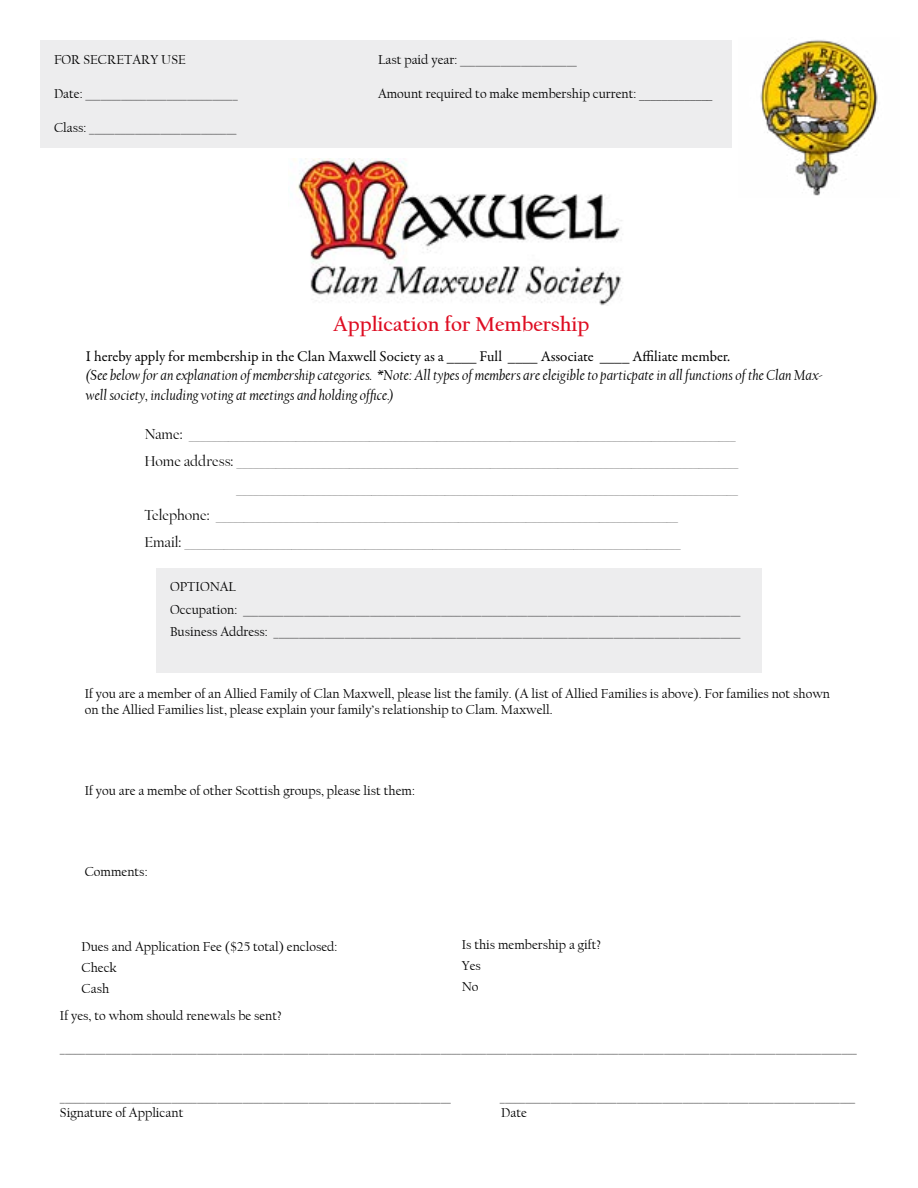
<style>
.page{position:relative;width:918px;height:1188px;background:#fff}
.page>*{position:absolute;margin:0;border:0;box-sizing:border-box;transform-origin:0 0}
.t1{font:700 21px "Californian FB";color:#de0d22}
.t2{font:15px "Californian Display";color:#000}
.t3{font:italic 15px/19.5px "Californian FB";color:#000}
.t4{font:15px "Garamond Premr Pro";color:#000}
.t5{font:13.5px/21px "Californian FB";color:#000}
.s1{font-size:15px}
</style>
<div class="page">
<img style="left:760px;top:40px;width:118px;height:156px">
<div style="left:40px;top:40px;width:692px;height:108px;background:#ededee"></div>
<img style="left:294px;top:159px;width:328px;height:147px">
<div style="left:157px;top:568px;width:605px;height:104px;background:#ededee"></div>
<p class="t5" style="left:54px;top:49px;width:133px">FOR SECRETARY USE</p>
<p class="t5" style="left:378px;top:49px;width:200px">Last paid year: _______________________</p>
<p class="t5" style="left:54px;top:84px;width:185px">Date: ______________________________</p>
<p class="t5" style="left:378px;top:84px;width:336px">Amount required to make membership current: <span class="s1">_____________</span></p>
<p class="t5" style="left:54px;top:118px;width:184px">Class: _____________________________</p>
<h1 class="t1" style="left:333px;top:312px;width:258px">Application for Membership</h1>
<p class="t4" style="left:86px;top:347px;width:646px">I hereby apply for membership in the Clan Maxwell Society as a ____ Full ____ Associate ____ Affiliate member.</p>
<p class="t3" style="left:86px;top:366px;width:739px">(See below for an explanation of membership categories. *Note: All types of members are eleigible to particpate in all functions of the Clan Max&shy;well society, including voting at meetings and holding office.)</p>
<p class="t2" style="left:144px;top:426px;width:593px">Name: _________________________________________________________________________________________________</p>
<p class="t2" style="left:144px;top:453px;width:595px">Home address: _________________________________________________________________________________________</p>
<p class="t2" style="left:236px;top:480px;width:503px">_________________________________________________________________________________________</p>
<p class="t2" style="left:144px;top:507px;width:535px">Telephone: __________________________________________________________________________________</p>
<p class="t2" style="left:144px;top:534px;width:538px">Email: ________________________________________________________________________________________</p>
<p class="t5" style="left:170px;top:576px;width:572px;line-height:22.5px">OPTIONAL<br>Occupation: __________________________________________________________________________________________________<br>Business Address: ____________________________________________________________________________________________</p>
<p class="t5" style="left:85px;top:685px;width:747px;line-height:16.2px">If you are a member of an Allied Family of Clan Maxwell, please list the family. (A list of Allied Families is above). For families not shown on the Allied Families list, please explain your family’s relationship to Clam. Maxwell.</p>
<p class="t5" style="left:85px;top:780px;width:332px">If you are a membe of other Scottish groups, please list them:</p>
<p class="t5" style="left:85px;top:861px;width:64px">Comments:</p>
<p class="t5" style="left:81px;top:936px;width:257px">Dues and Application Fee ($25 total) enclosed:<br>Check<br>Cash</p>
<p class="t5" style="left:462px;top:934px;width:141px">Is this membership a gift?<br>Yes<br>No</p>
<p class="t5" style="left:60px;top:1005px;width:223px">If yes, to whom should renewals be sent?</p>
<p class="t5" style="left:60px;top:1037px;width:798px">_____________________________________________________________________________________________________________________________________________________________</p>
<p class="t5" style="left:60px;top:1086px;width:392px">_____________________________________________________________________________</p>
<p class="t5" style="left:500px;top:1086px;width:357px">______________________________________________________________________</p>
<p class="t5" style="left:60px;top:1102px;width:125px">Signature of Applicant</p>
<p class="t5" style="left:501px;top:1102px;width:27px">Date</p>
</div>
